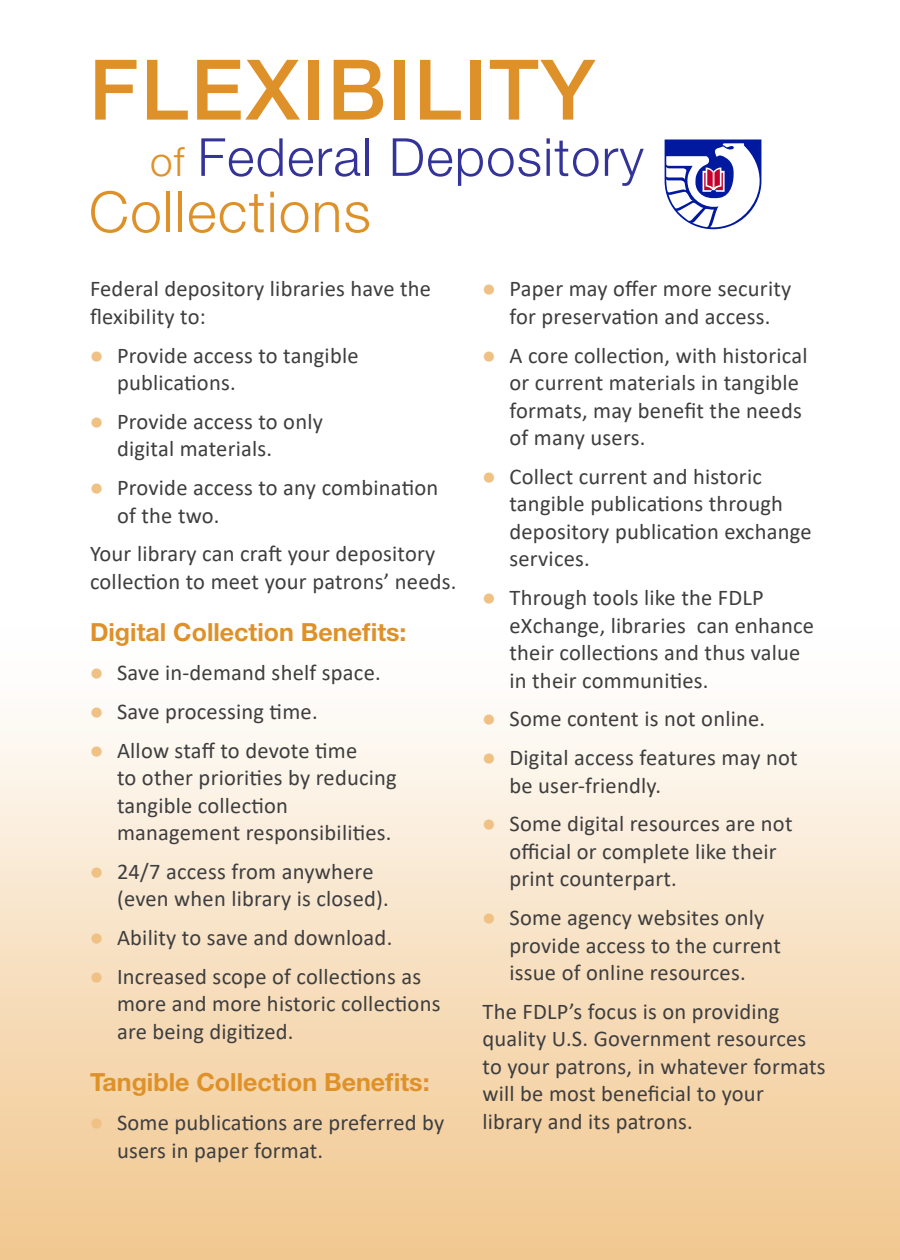
<style>
.page{position:relative;width:900px;height:1260px;background:#fff}
.page>*{position:absolute;margin:0;border:0;box-sizing:border-box;transform-origin:0 0}
.Head_lvl_1{font:500 83.75px "Helvetica Neue LT Std";letter-spacing:.025em;color:#df9129}
.Head_lvl_1-2{font:300 56.75px "Helvetica Neue LT Std";letter-spacing:.025em;color:#df9129}
.Head_lvl_1-3{font:300 52.5px "Helvetica Neue LT Std";letter-spacing:.025em;color:#339}
.Head_lvl_2{font:700 25px "Helvetica Neue LT Std";color:#df9129}
.Body_Para{font:22.5px/27.5px "Calibri";letter-spacing:.01em;color:#3e3e3f}
.s1{font-size:40.5px;color:#df9129}
</style>
<div class="page">
<div style="left:0;top:623px;width:900px;height:637px;background:linear-gradient(to bottom,#fff,#f1c58c)"></div>
<svg style="left:665px;top:139px;width:96px;height:90px"></svg>
<svg style="left:91px;top:669px;width:11px;height:10px"></svg>
<svg style="left:91px;top:707px;width:11px;height:11px"></svg>
<svg style="left:91px;top:746px;width:11px;height:10px"></svg>
<svg style="left:91px;top:867px;width:11px;height:11px"></svg>
<svg style="left:91px;top:934px;width:11px;height:10px"></svg>
<svg style="left:91px;top:972px;width:11px;height:11px"></svg>
<svg style="left:91px;top:1119px;width:11px;height:10px"></svg>
<svg style="left:484px;top:715px;width:10px;height:10px"></svg>
<svg style="left:484px;top:754px;width:10px;height:10px"></svg>
<svg style="left:484px;top:820px;width:10px;height:10px"></svg>
<svg style="left:484px;top:914px;width:10px;height:10px"></svg>
<p class="Head_lvl_1" style="left:89px;top:40px;width:508px">FLEXIBILITY</p>
<p class="Head_lvl_1-3" style="left:150px;top:125px;width:495px"><span class="s1">of</span> Federal Depository</p>
<p class="Head_lvl_1-2" style="left:89px;top:177px;width:283px">Collections</p>
<p class="Body_Para" style="left:90px;top:275px;width:343px">Federal depository libraries have the flexibility to:</p>
<p class="Body_Para" style="left:117px;top:341px;width:243px">Provide access to tangible publications.</p>
<p class="Body_Para" style="left:117px;top:407px;width:208px">Provide access to only digital materials.</p>
<p class="Body_Para" style="left:117px;top:473px;width:323px">Provide access to any combination of the two.</p>
<p class="Body_Para" style="left:90px;top:540px;width:368px">Your library can craft your depository collection to meet your patrons’ needs.</p>
<p class="Head_lvl_2" style="left:90px;top:617px;width:318px">Digital Collection Benefits:</p>
<p class="Body_Para" style="left:117px;top:658px;width:265px">Save in-demand shelf space.</p>
<p class="Body_Para" style="left:117px;top:697px;width:202px">Save processing time.</p>
<p class="Body_Para" style="left:117px;top:736px;width:281px">Allow staff to devote time<br>to other priorities by reducing tangible collection management responsibilities.</p>
<p class="Body_Para" style="left:117px;top:857px;width:273px">24/7 access from anywhere (even when library is closed).</p>
<p class="Body_Para" style="left:117px;top:923px;width:277px">Ability to save and download.</p>
<p class="Body_Para" style="left:117px;top:962px;width:325px">Increased scope of collections as more and more historic collections are being digitized.</p>
<p class="Head_lvl_2" style="left:90px;top:1067px;width:341px">Tangible Collection Benefits:</p>
<p class="Body_Para" style="left:117px;top:1108px;width:329px">Some publications are preferred by users in paper format.</p>
<p class="Body_Para" style="left:510px;top:275px;width:283px">Paper may offer more security for preservation and access.</p>
<p class="Body_Para" style="left:510px;top:341px;width:300px">A core collection, with historical or current materials in tangible formats, may benefit the needs of many users.</p>
<p class="Body_Para" style="left:510px;top:462px;width:304px">Collect current and historic tangible publications through depository publication exchange services.</p>
<p class="Body_Para" style="left:510px;top:583px;width:306px">Through tools like the FDLP eXchange, libraries can enhance their collections and thus value in their communities.</p>
<p class="Body_Para" style="left:510px;top:705px;width:257px">Some content is not online.</p>
<p class="Body_Para" style="left:510px;top:743px;width:290px">Digital access features may not be user-friendly.</p>
<p class="Body_Para" style="left:510px;top:810px;width:285px">Some digital resources are not official or complete like their print counterpart.</p>
<p class="Body_Para" style="left:510px;top:903px;width:273px">Some agency websites only provide access to the current issue of online resources.</p>
<p class="Body_Para" style="left:482px;top:997px;width:345px">The FDLP’s focus is on providing quality U.S. Government resources to your patrons, in whatever formats will be most beneficial to your library and its patrons.</p>
</div>
